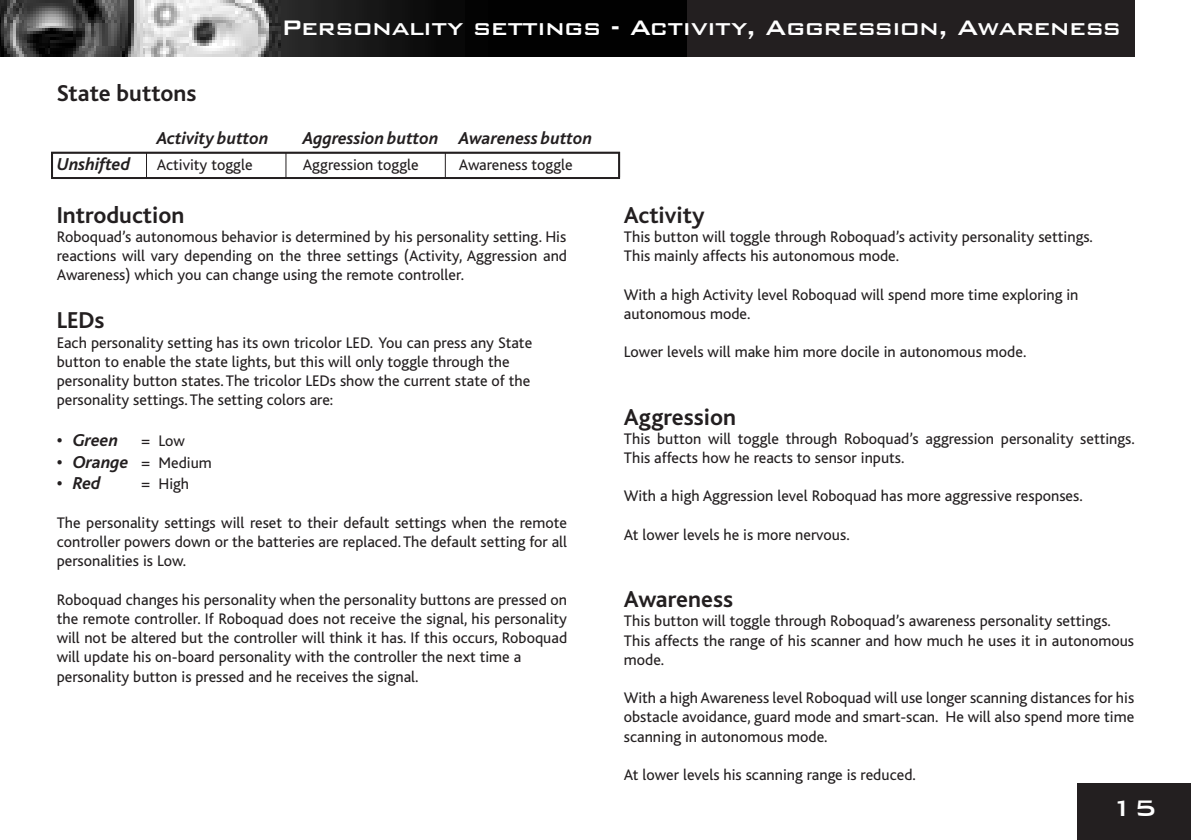
<style>
.page{position:relative;width:1191px;height:840px;background:#fff}
.page>*{position:absolute;margin:0;border:0;box-sizing:border-box;transform-origin:0 0}
.t1{font:500 30px "Bank Gothic BT";color:#fff}
.t2{font:500 28px "Bank Gothic BT";letter-spacing:-.025em;color:#fff}
.t3{font:700 24px "Bliss";color:#231f20}
.t4{font:italic 700 18px "Bliss";color:#231f20}
.t5{font:16px/19.2px "Bliss";color:#231f20}
.s1{font-weight:400;font-style:normal;font-size:16px}
</style>
<div class="page">
<div style="left:51px;top:152px;width:569px;height:27px;border:2px solid #231f20"></div>
<svg style="left:146px;top:152px;width:1px;height:27px"></svg>
<svg style="left:285px;top:152px;width:1px;height:27px"></svg>
<svg style="left:445px;top:152px;width:1px;height:27px"></svg>
<div style="left:1077px;top:782px;width:114px;height:57px;background:#231f20"></div>
<svg style="left:0;top:0;width:1134px;height:57px;background:#323031"></svg>
<h2 class="t2" style="left:281px;top:13px;width:841px">Personality settings - Activity, Aggression, Awareness</h2>
<h3 class="t3" style="left:57px;top:80px;width:141px">State buttons</h3>
<p class="t4" style="left:157px;top:129px;width:113px">Activity button</p>
<p class="t4" style="left:303px;top:129px;width:291px">Aggression button Awareness button</p>
<p class="t4" style="left:57px;top:155px;width:75px">Unshifted</p>
<p class="t5" style="left:157px;top:155px;width:97px">Activity toggle</p>
<p class="t5" style="left:303px;top:155px;width:117px">Aggression toggle</p>
<p class="t5" style="left:459px;top:155px;width:115px">Awareness toggle</p>
<h3 class="t3" style="left:57px;top:202px;width:129px">Introduction</h3>
<p class="t5" style="left:57px;top:227px;width:512px;text-align:justify">Roboquad’s autonomous behavior is determined by his personality setting. His reactions will vary depending on the three settings (Activity, Aggression and Awareness) which you can change using the remote controller.</p>
<h3 class="t3" style="left:57px;top:308px;width:49px">LEDs</h3>
<p class="t5" style="left:57px;top:333px;width:477px">Each personality setting has its own tricolor LED. You can press any State button to enable the state lights, but this will only toggle through the personality button states. The tricolor LEDs show the current state of the personality settings. The setting colors are:</p>
<p class="t4" style="left:57px;top:430px;width:130px">• Green <span class="s1">= Low</span></p>
<p class="t4" style="left:57px;top:452px;width:157px">• Orange <span class="s1">= Medium</span></p>
<p class="t4" style="left:57px;top:474px;width:45px">• Red</p>
<p class="t5" style="left:141px;top:474px;width:50px">= High</p>
<p class="t5" style="left:57px;top:513px;width:512px;text-align:justify">The personality settings will reset to their default settings when the remote controller powers down or the batteries are replaced. The default setting for all personalities is Low.</p>
<p class="t5" style="left:57px;top:590px;width:512px">Roboquad changes his personality when the personality buttons are pressed on the remote controller. If Roboquad does not receive the signal, his personality will not be altered but the controller will think it has. If this occurs, Roboquad will update his on-board personality with the controller the next time a personality button is pressed and he receives the signal.</p>
<h3 class="t3" style="left:624px;top:202px;width:82px">Activity</h3>
<p class="t5" style="left:624px;top:227px;width:470px">This button will toggle through Roboquad’s activity personality settings.<br>This mainly affects his autonomous mode.</p>
<p class="t5" style="left:624px;top:285px;width:456px">With a high Activity level Roboquad will spend more time exploring in autonomous mode.</p>
<p class="t5" style="left:624px;top:342px;width:404px">Lower levels will make him more docile in autonomous mode.</p>
<h3 class="t3" style="left:624px;top:404px;width:114px">Aggression</h3>
<p class="t5" style="left:624px;top:429px;width:512px">This button will toggle through Roboquad’s aggression personality settings.<br>This affects how he reacts to sensor inputs.</p>
<p class="t5" style="left:624px;top:486px;width:460px">With a high Aggression level Roboquad has more aggressive responses.</p>
<p class="t5" style="left:624px;top:525px;width:227px">At lower levels he is more nervous.</p>
<h3 class="t3" style="left:624px;top:586px;width:111px">Awareness</h3>
<p class="t5" style="left:624px;top:611px;width:512px">This button will toggle through Roboquad’s awareness personality settings.<br>This affects the range of his scanner and how much he uses it in autonomous mode.</p>
<p class="t5" style="left:624px;top:688px;width:512px;text-align:justify">With a high Awareness level Roboquad will use longer scanning distances for his obstacle avoidance, guard mode and smart-scan. He will also spend more time scanning in autonomous mode.</p>
<p class="t5" style="left:624px;top:765px;width:293px">At lower levels his scanning range is reduced.</p>
<h1 class="t1" style="left:1110px;top:791px;width:20px">15</h1>
</div>
